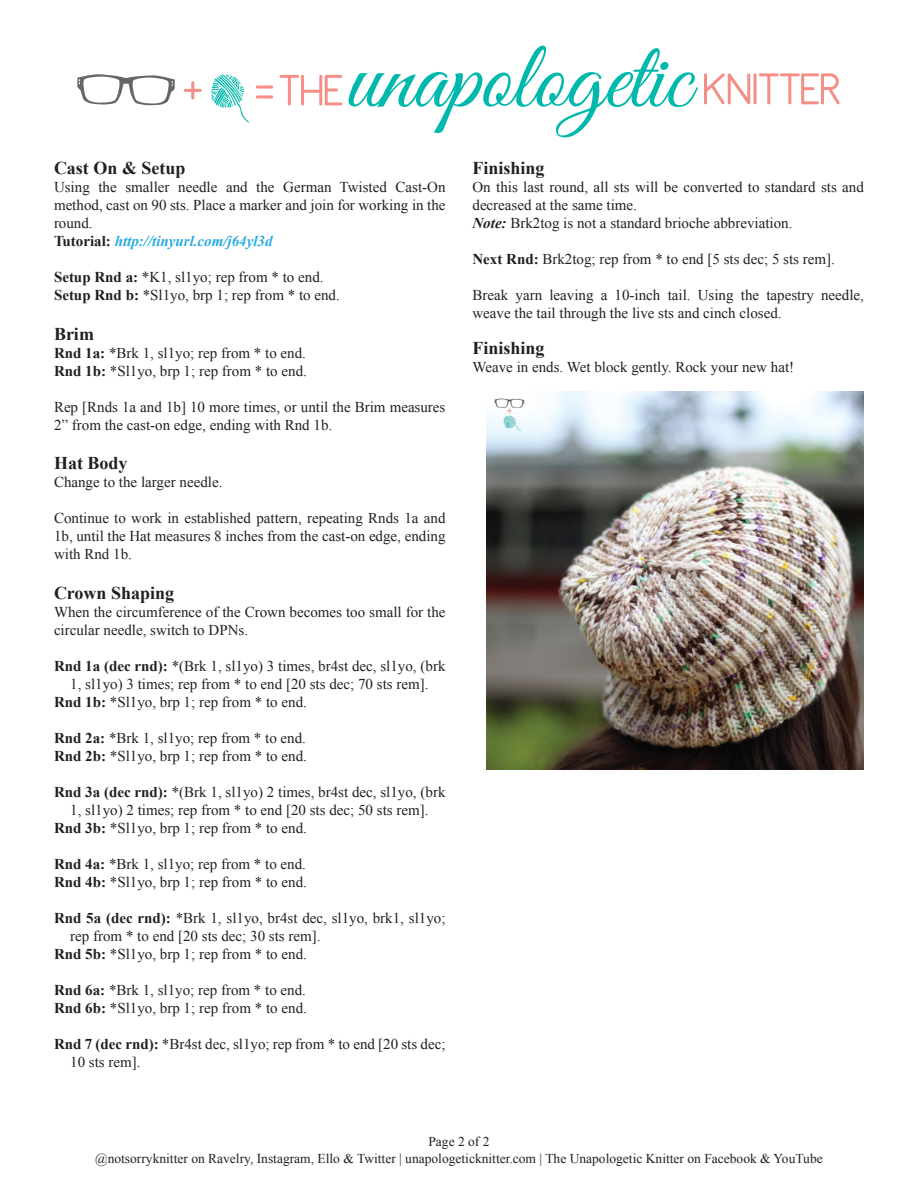
<style>
.page{position:relative;width:918px;height:1188px;background:#fff}
.page>*{position:absolute;margin:0;border:0;box-sizing:border-box;transform-origin:0 0}
.t1{font:700 18px "Times New Roman";color:#231f20}
.t2{font:15px/18px "Times New Roman";color:#231f20}
.t3{font:13.5px/16.2px "Times New Roman";color:#231f20;text-align:center}
.s1{font-weight:700}
.s2{font-weight:700;font-style:italic;color:#27aae1}
.s3{font-weight:700;font-style:italic}
</style>
<div class="page">
<img style="left:486px;top:392px;width:378px;height:378px">
<svg style="left:280px;top:75px;width:62px;height:30px"></svg>
<svg style="left:348px;top:45px;width:492px;height:92px"></svg>
<svg style="left:77px;top:74px;width:98px;height:31px"></svg>
<svg style="left:184px;top:81px;width:18px;height:18px"></svg>
<svg style="left:256px;top:86px;width:17px;height:12px"></svg>
<svg style="left:211px;top:74px;width:38px;height:48px"></svg>
<p class="t1" style="left:54px;top:155px;width:133px">Cast On &amp; Setup</p>
<p class="t2" style="left:54px;top:178px;width:393px">Using the smaller needle and the German Twisted Cast-On method, cast on 90 sts. Place a marker and join for working in the round.<br><span class="s1">Tutorial:</span> <span class="s2">http://tinyurl.com/j64yl3d</span></p>
<p class="t2" style="left:54px;top:268px;width:287px"><span class="s1">Setup Rnd a:</span> *K1, sl1yo; rep from * to end.<br><span class="s1">Setup Rnd b:</span> *Sl1yo, brp 1; rep from * to end.</p>
<p class="t1" style="left:54px;top:321px;width:41px">Brim</p>
<p class="t2" style="left:54px;top:343px;width:254px"><span class="s1">Rnd 1a:</span> *Brk 1, sl1yo; rep from * to end.<br><span class="s1">Rnd 1b:</span> *Sl1yo, brp 1; rep from * to end.</p>
<p class="t2" style="left:54px;top:397px;width:393px">Rep [Rnds 1a and 1b] 10 more times, or until the Brim measures<br>2” from the cast-on edge, ending with Rnd 1b.</p>
<p class="t1" style="left:54px;top:451px;width:75px">Hat Body</p>
<p class="t2" style="left:54px;top:473px;width:170px">Change to the larger needle.</p>
<p class="t2" style="left:54px;top:509px;width:393px;text-align:justify">Continue to work in established pattern, repeating Rnds 1a and 1b, until the Hat measures 8 inches from the cast-on edge, ending with Rnd 1b.</p>
<p class="t1" style="left:54px;top:580px;width:122px">Crown Shaping</p>
<p class="t2" style="left:54px;top:602px;width:393px">When the circumference of the Crown becomes too small for the circular needle, switch to DPNs.</p>
<p class="t2" style="left:54px;top:656px;width:393px"><span class="s1">Rnd 1a (dec rnd):</span> *(Brk 1, sl1yo) 3 times, br4st dec, sl1yo, (brk</p>
<p class="t2" style="left:70px;top:674px;width:360px">1, sl1yo) 3 times; rep from * to end [20 sts dec; 70 sts rem].</p>
<p class="t2" style="left:54px;top:692px;width:254px"><span class="s1">Rnd 1b:</span> *Sl1yo, brp 1; rep from * to end.</p>
<p class="t2" style="left:54px;top:728px;width:254px"><span class="s1">Rnd 2a:</span> *Brk 1, sl1yo; rep from * to end.<br><span class="s1">Rnd 2b:</span> *Sl1yo, brp 1; rep from * to end.</p>
<p class="t2" style="left:54px;top:782px;width:393px"><span class="s1">Rnd 3a (dec rnd):</span> *(Brk 1, sl1yo) 2 times, br4st dec, sl1yo, (brk</p>
<p class="t2" style="left:70px;top:800px;width:360px">1, sl1yo) 2 times; rep from * to end [20 sts dec; 50 sts rem].</p>
<p class="t2" style="left:54px;top:818px;width:254px"><span class="s1">Rnd 3b:</span> *Sl1yo, brp 1; rep from * to end.</p>
<p class="t2" style="left:54px;top:854px;width:254px"><span class="s1">Rnd 4a:</span> *Brk 1, sl1yo; rep from * to end.<br><span class="s1">Rnd 4b:</span> *Sl1yo, brp 1; rep from * to end.</p>
<p class="t2" style="left:54px;top:908px;width:393px"><span class="s1">Rnd 5a (dec rnd):</span> *Brk 1, sl1yo, br4st dec, sl1yo, brk1, sl1yo;</p>
<p class="t2" style="left:70px;top:926px;width:252px">rep from * to end [20 sts dec; 30 sts rem].</p>
<p class="t2" style="left:54px;top:944px;width:254px"><span class="s1">Rnd 5b:</span> *Sl1yo, brp 1; rep from * to end.</p>
<p class="t2" style="left:54px;top:980px;width:254px"><span class="s1">Rnd 6a:</span> *Brk 1, sl1yo; rep from * to end.<br><span class="s1">Rnd 6b:</span> *Sl1yo, brp 1; rep from * to end.</p>
<p class="t2" style="left:70px;top:1034px;width:377px;text-indent:-16px"><span class="s1">Rnd 7 (dec rnd):</span> *Br4st dec, sl1yo; rep from * to end [20 sts dec;<br>10 sts rem].</p>
<p class="t1" style="left:472px;top:155px;width:74px">Finishing</p>
<p class="t2" style="left:472px;top:178px;width:393px">On this last round, all sts will be converted to standard sts and decreased at the same time.<br><span class="s3">Note:</span> Brk2tog is not a standard brioche abbreviation.</p>
<p class="t2" style="left:472px;top:250px;width:364px"><span class="s1">Next Rnd:</span> Brk2tog; rep from * to end [5 sts dec; 5 sts rem].</p>
<p class="t2" style="left:472px;top:286px;width:393px">Break yarn leaving a 10-inch tail. Using the tapestry needle, weave the tail through the live sts and cinch closed.</p>
<p class="t1" style="left:472px;top:335px;width:74px">Finishing</p>
<p class="t2" style="left:472px;top:358px;width:323px">Weave in ends. Wet block gently. Rock your new hat!</p>
<p class="t3" style="left:95px;top:1134px;width:729px">Page 2 of 2<br>@notsorryknitter on Ravelry, Instagram, Ello &amp; Twitter | unapologeticknitter.com | The Unapologetic Knitter on Facebook &amp; YouTube</p>
</div>
